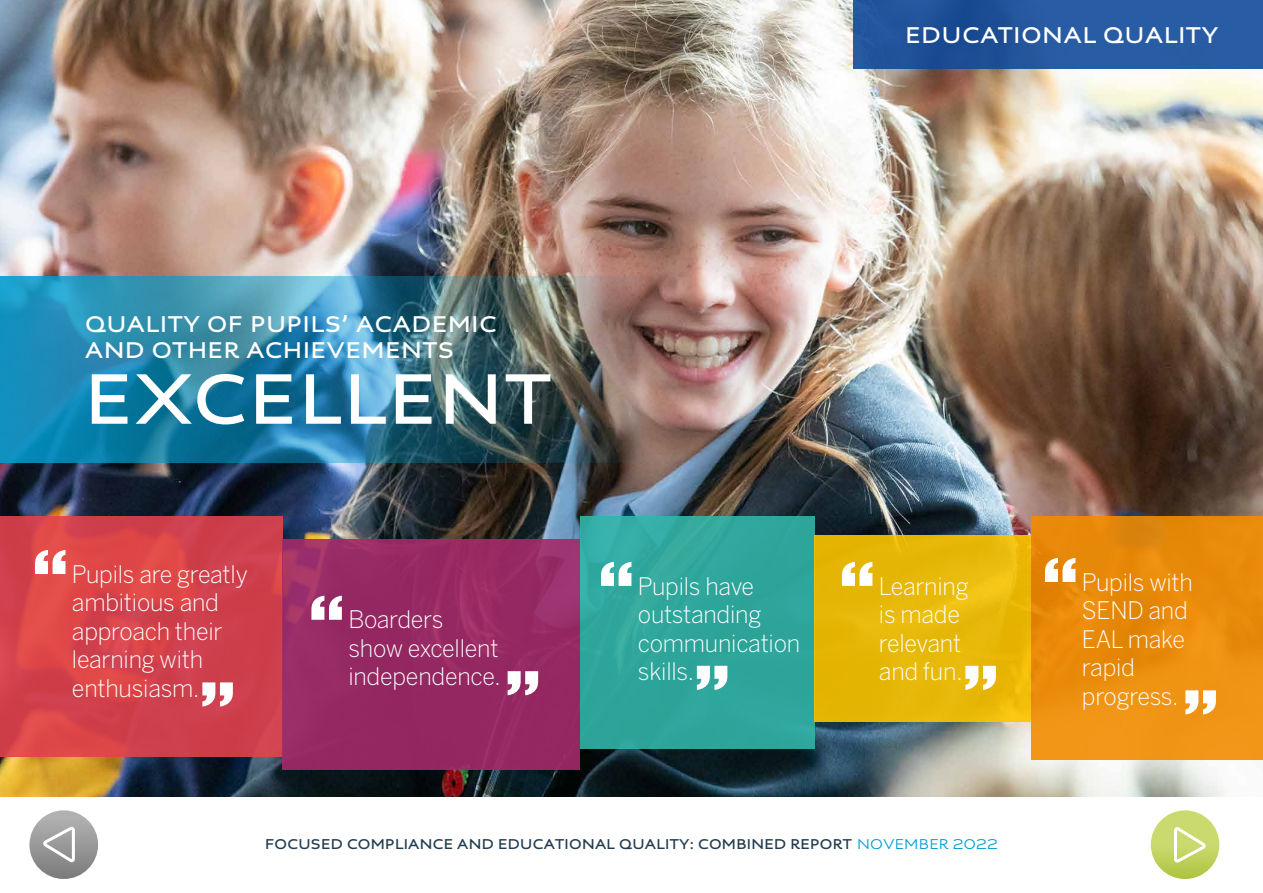
<style>
.page{position:relative;width:1263px;height:893px;background:#fff}
.page>*{position:absolute;margin:0;border:0;box-sizing:border-box;transform-origin:0 0}
.t1{font:700 84px "AG Old Face";color:#fff}
.t2{font:700 75px "Aspect 2";letter-spacing:.04em;color:#fff}
.t3{font:300 24px/28.5px "Benton Sans";letter-spacing:-.01em;color:#fff}
.t4{font:700 24px/25.8px "Aspect 2";letter-spacing:.04em;color:#fff}
.t5{font:700 15px "Aspect 2";letter-spacing:.02em;color:#223d50}
.s1{font-weight:400;color:#009ed0}
</style>
<div class="page">
<img style="left:0;top:0;width:1263px;height:796px">
<svg style="left:0;top:516px;width:282px;height:241px;background:#d4424a"></svg>
<div style="left:282px;top:539px;width:298px;height:231px;background:linear-gradient(to bottom,#9a2d66,#932761)"></div>
<div style="left:580px;top:516px;width:234px;height:233px;background:#2ea59b"></div>
<div style="left:814px;top:535px;width:217px;height:187px;background:#e6b707"></div>
<div style="left:1031px;top:516px;width:232px;height:244px;background:linear-gradient(to right,#e98b0b,#ec9011)"></div>
<div style="left:854px;top:0;width:409px;height:68px;background:linear-gradient(to right,#1d4f96,#2b5fa7)"></div>
<img style="left:0;top:276px;width:716px;height:186px">
<div style="left:1151px;top:810px;width:68px;height:69px;background:linear-gradient(to bottom,#d4e17e,#b5c94c);border-radius:50%"></div>
<svg style="left:1172px;top:824px;width:35px;height:38px"></svg>
<svg style="left:29px;top:810px;width:69px;height:69px;background:#9b9b9b"></svg>
<svg style="left:42px;top:827px;width:34px;height:38px"></svg>
<p class="t4" style="left:905px;top:22px;width:314px">EDUCATIONAL QUALITY</p>
<p class="t4" style="left:85px;top:311px;width:413px">QUALITY OF PUPILS’ ACADEMIC<br>AND OTHER ACHIEVEMENTS</p>
<h2 class="t2" style="left:85px;top:354px;width:467px">EXCELLENT</h2>
<h1 class="t1" style="left:32px;top:532px;width:38px">“</h1>
<p class="t3" style="left:72px;top:562px;width:177px">Pupils are greatly ambitious and approach their learning with enthusiasm.</p>
<h1 class="t1" style="left:199px;top:664px;width:38px">”</h1>
<h1 class="t1" style="left:308px;top:577px;width:38px">“</h1>
<p class="t3" style="left:348px;top:608px;width:154px">Boarders show excellent independence.</p>
<h1 class="t1" style="left:504px;top:652px;width:38px">”</h1>
<h1 class="t1" style="left:598px;top:543px;width:38px">“</h1>
<p class="t3" style="left:638px;top:574px;width:164px">Pupils have outstanding communication skills.</p>
<h1 class="t1" style="left:694px;top:647px;width:38px">”</h1>
<h1 class="t1" style="left:839px;top:543px;width:38px">“</h1>
<p class="t3" style="left:879px;top:574px;width:91px">Learning is made relevant and fun.</p>
<h1 class="t1" style="left:962px;top:647px;width:38px">”</h1>
<h1 class="t1" style="left:1042px;top:539px;width:38px">“</h1>
<p class="t3" style="left:1082px;top:570px;width:112px">Pupils with<br>SEND and<br>EAL make rapid progress.</p>
<h1 class="t1" style="left:1182px;top:671px;width:38px">”</h1>
<p class="t5" style="left:265px;top:835px;width:734px">FOCUSED COMPLIANCE AND EDUCATIONAL QUALITY: COMBINED REPORT <span class="s1">NOVEMBER 2022</span></p>
</div>
